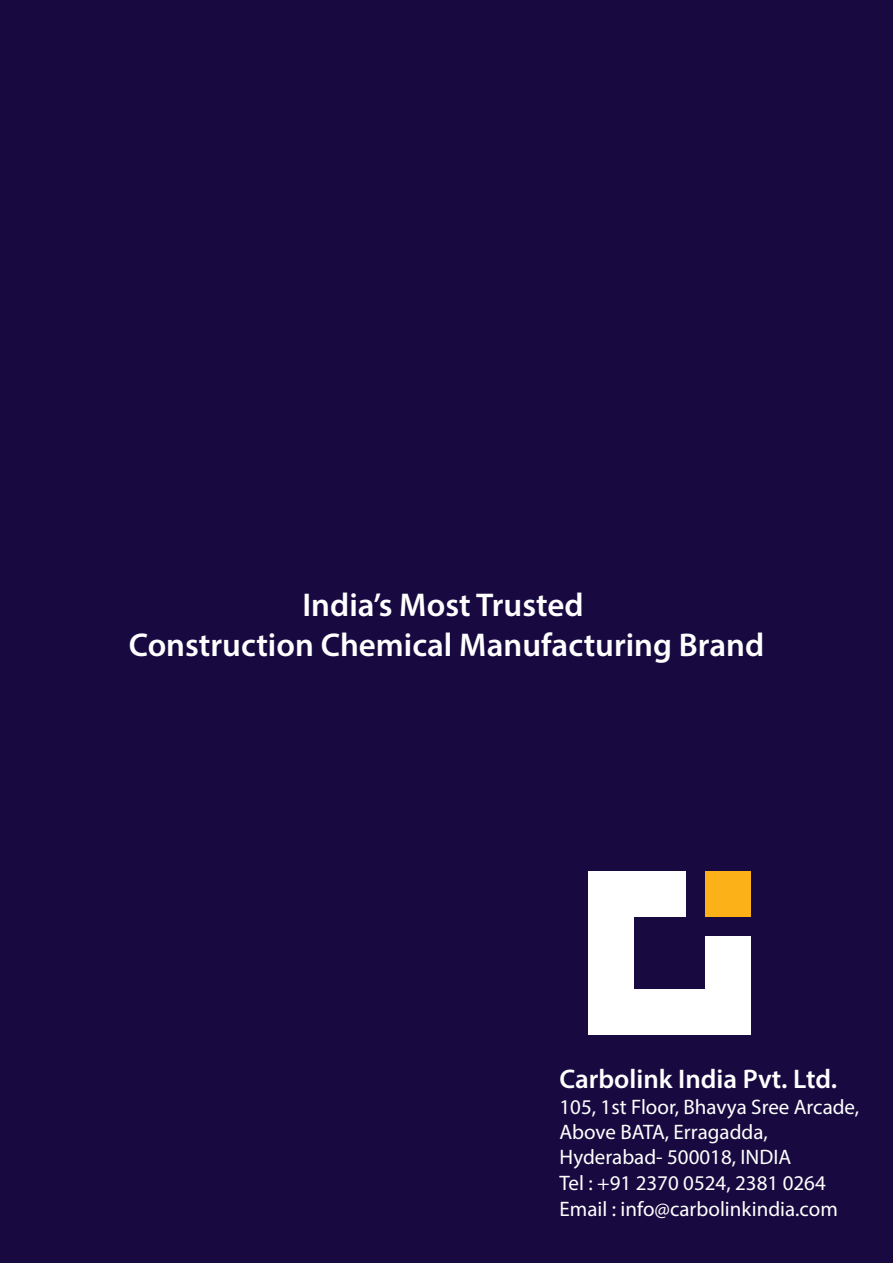
<style>
.page{position:relative;width:893px;height:1263px;background:#180a41}
.page>*{position:absolute;margin:0;border:0;box-sizing:border-box;transform-origin:0 0}
.t1{font:600 33px/39.6px "Myriad Pro";color:#fff;text-align:center}
.t2{font:600 27px "Myriad Pro";color:#fff}
.t3{font:21px/25.5px "Myriad Pro";color:#fff}
</style>
<div class="page">
<div style="left:706px;top:936px;width:45px;height:98px;background:#fff"></div>
<div style="left:589px;top:871px;width:97px;height:45px;background:#fff"></div>
<div style="left:589px;top:914px;width:45px;height:120px;background:#fff"></div>
<div style="left:630px;top:989px;width:77px;height:45px;background:#fff"></div>
<div style="left:706px;top:871px;width:45px;height:45px;background:#fbb117"></div>
<h1 class="t1" style="left:129px;top:585px;width:637px">India’s Most Trusted<br>Construction Chemical Manufacturing Brand</h1>
<p class="t2" style="left:559px;top:1062px;width:279px">Carbolink India Pvt. Ltd.</p>
<p class="t3" style="left:559px;top:1093px;width:301px">105, 1st Floor, Bhavya Sree Arcade,<br>Above BATA, Erragadda,<br>Hyderabad- 500018, INDIA<br>Tel : +91 2370 0524, 2381 0264<br>Email : info@carbolinkindia.com</p>
</div>
